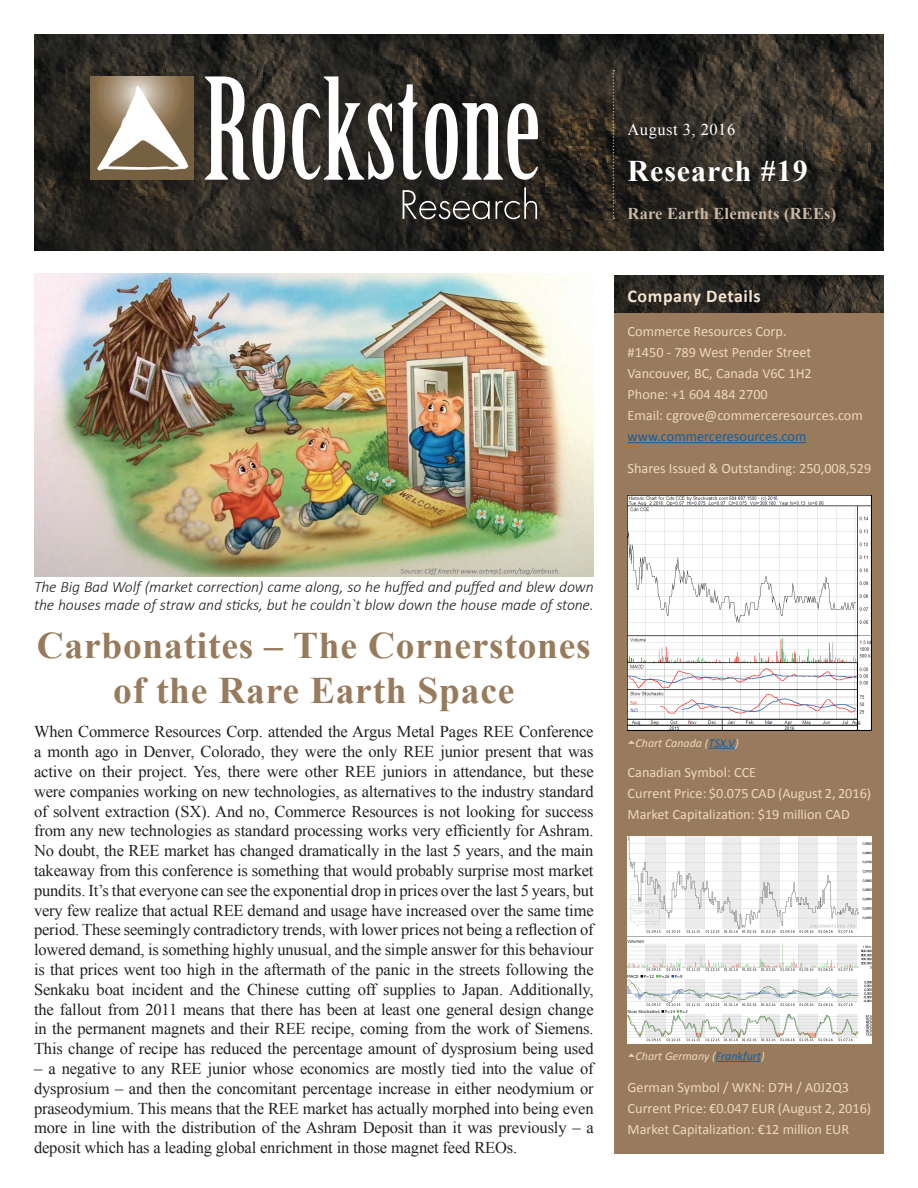
<style>
.page{position:relative;width:918px;height:1188px;background:#fff}
.page>*{position:absolute;margin:0;border:0;box-sizing:border-box;transform-origin:0 0}
.t1{font:700 37.5px/45px "Times New Roman";letter-spacing:.02em;color:#987b5c;text-align:center}
.t2{font:700 30px "Times New Roman";letter-spacing:.03em;color:#fff}
.t3{font:700 18px "Calibri";letter-spacing:.03em;color:#f5e4d1}
.t4{font:16.5px/19.8px "Times New Roman";letter-spacing:-.01em;color:#231f20;text-align:justify}
.t5{font:700 16.5px "Times New Roman";letter-spacing:.01em;color:#cab8a7}
.t6{font:16.5px "Times New Roman";letter-spacing:.03em;color:#fff}
.t7{font:italic 300 15.75px/18px "Calibri";letter-spacing:-.01em;color:#231f20}
.t8{font:14.25px/21px "Calibri";color:#f0d7bc}
.t9{font:14.25px "Calibri";color:#175d9e}
.t10{font:italic 12px "Calibri";color:#f0d7bc}
.s1{color:#175d9e}
</style>
<div class="page">
<img style="left:34px;top:34px;width:850px;height:216px">
<div style="left:615px;top:276px;width:269px;height:878px;background:#987b5c"></div>
<div style="left:199px;top:71px;width:350px;height:160px;background:#231f20;opacity:.65"></div>
<svg style="left:205px;top:76px;width:80px;height:104px"></svg>
<svg style="left:292px;top:76px;width:246px;height:104px"></svg>
<svg style="left:403px;top:190px;width:87px;height:29px;background:#4c4a47"></svg>
<svg style="left:496px;top:187px;width:41px;height:32px"></svg>
<svg style="left:613px;top:70px;width:1px;height:149px"></svg>
<div style="left:84px;top:71px;width:121px;height:121px;background:#231f20;opacity:.65"></div>
<img style="left:91px;top:76px;width:103px;height:104px">
<img style="left:615px;top:276px;width:269px;height:37px">
<hr style="left:628px;top:442px;width:178px;height:1px;background:#175d9e">
<img style="left:628px;top:496px;width:243px;height:234px">
<img style="left:628px;top:836px;width:243px;height:207px">
<svg style="left:709px;top:748px;width:26px;height:1px"></svg>
<hr style="left:716px;top:1061px;width:45px;height:1px;background:#175d9e">
<img style="left:34px;top:273px;width:560px;height:303px">
<p class="t6" style="left:628px;top:118px;width:109px">August 3, 2016</p>
<h2 class="t2" style="left:628px;top:151px;width:182px">Research #19</h2>
<p class="t5" style="left:628px;top:202px;width:210px">Rare Earth Elements (REEs)</p>
<p class="t3" style="left:628px;top:284px;width:135px">Company Details</p>
<p class="t8" style="left:628px;top:321px;width:237px">Commerce Resources Corp.<br>#1450 - 789 West Pender Street<br>Vancouver, BC, Canada V6C 1H2<br>Phone: +1 604 484 2700<br>Email: cgrove@commerceresources.com</p>
<p class="t9" style="left:628px;top:427px;width:180px">www.commerceresources.com</p>
<p class="t8" style="left:628px;top:457px;width:245px">Shares Issued &amp; Outstanding: 250,008,529</p>
<p class="t7" style="left:34px;top:578px;width:561px">The Big Bad Wolf (market correction) came along, so he huffed and puffed and blew down the houses made of straw and sticks, but he couldn`t blow down the house made of stone.</p>
<h1 class="t1" style="left:37px;top:622px;width:556px">Carbonatites – The Cornerstones of the Rare Earth Space</h1>
<p class="t4" style="left:34px;top:722px;width:561px">When Commerce Resources Corp. attended the Argus Metal Pages REE Conference a month ago in Denver, Colorado, they were the only REE junior present that was active on their project. Yes, there were other REE juniors in attendance, but these were companies working on new technologies, as alternatives to the industry standard of solvent extraction (SX). And no, Commerce Resources is not looking for success from any new technologies as standard processing works very efficiently for Ashram.<br>No doubt, the REE market has changed dramatically in the last 5 years, and the main takeaway from this conference is something that would probably surprise most market pundits. It’s that everyone can see the exponential drop in prices over the last 5 years, but very few realize that actual REE demand and usage have increased over the same time period. These seemingly contradictory trends, with lower prices not being a reflection of lowered demand, is something highly unusual, and the simple answer for this behaviour is that prices went too high in the aftermath of the panic in the streets following the Senkaku boat incident and the Chinese cutting off supplies to Japan. Additionally, the fallout from 2011 means that there has been at least one general design change in the permanent magnets and their REE recipe, coming from the work of Siemens.<br>This change of recipe has reduced the percentage amount of dysprosium being used</p>
<p class="t4" style="left:34px;top:1058px;width:561px">– a negative to any REE junior whose economics are mostly tied into the value of dysprosium – and then the concomitant percentage increase in either neodymium or praseodymium. This means that the REE market has actually morphed into being even more in line with the distribution of the Ashram Deposit than it was previously – a deposit which has a leading global enrichment in those magnet feed REOs.</p>
<p class="t10" style="left:636px;top:735px;width:105px">Chart Canada (<span class="s1">TSX.V</span>)</p>
<p class="t8" style="left:628px;top:762px;width:245px">Canadian Symbol: CCE<br>Current Price: $0.075 CAD (August 2, 2016)<br>Market Capitalization: $19 million CAD</p>
<p class="t10" style="left:636px;top:1048px;width:131px">Chart Germany (<span class="s1">Frankfurt</span>)</p>
<p class="t8" style="left:628px;top:1077px;width:245px">German Symbol / WKN: D7H / A0J2Q3<br>Current Price: €0.047 EUR (August 2, 2016)<br>Market Capitalization: €12 million EUR</p>
</div>
